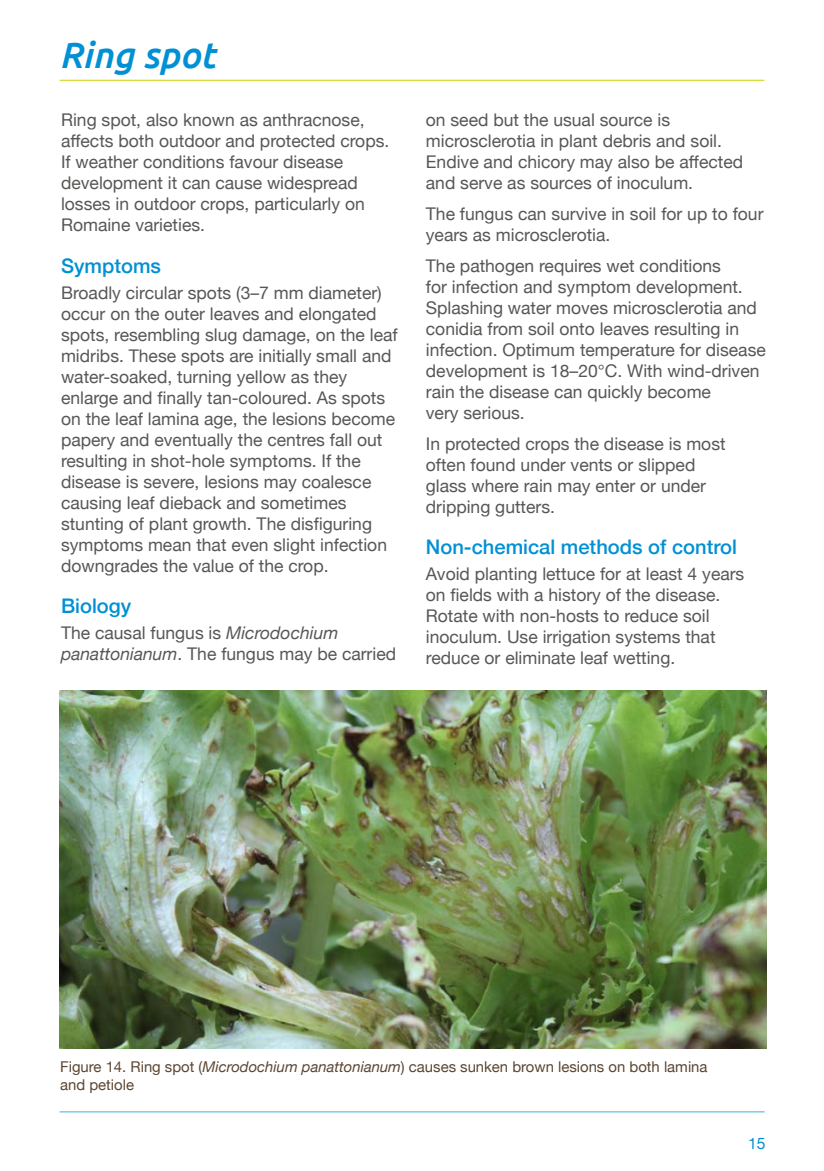
<style>
.page{position:relative;width:824px;height:1171px;background:#fff}
.page>*{position:absolute;margin:0;border:0;box-sizing:border-box;transform-origin:0 0}
.SUB_TITLE{font:italic 500 36.75px "Ubuntu";color:#0090d4}
.BLUE_SUB_HEADING_1{font:500 20.12px "Helvetica Neue";color:#0090d4}
.MAIN_BODY{font:17.5px/21px "Helvetica Neue";color:#575756}
.t1{font:15.75px "Helvetica Neue";color:#0090d4}
.MAIN_CAPTION{font:14.88px/17.8px "Helvetica Neue";color:#5c4530}
.s1{font-style:italic}
</style>
<div class="page">
<hr style="left:60px;top:1111px;width:704px;height:1px;background:#0090d4">
<img style="left:60px;top:691px;width:706px;height:357px">
<hr style="left:60px;top:80px;width:704px;height:1px;background:#c8d300">
<p class="SUB_TITLE" style="left:60px;top:33px;width:157px">Ring spot</p>
<p class="MAIN_BODY" style="left:61px;top:110px;width:330px">Ring spot, also known as anthracnose, affects both outdoor and protected crops.<br>If weather conditions favour disease development it can cause widespread losses in outdoor crops, particularly on Romaine varieties.</p>
<p class="BLUE_SUB_HEADING_1" style="left:61px;top:249px;width:101px">Symptoms</p>
<p class="MAIN_BODY" style="left:61px;top:283px;width:338px">Broadly circular spots (3–7 mm diameter) occur on the outer leaves and elongated spots, resembling slug damage, on the leaf midribs. These spots are initially small and water-soaked, turning yellow as they enlarge and finally tan-coloured. As spots on the leaf lamina age, the lesions become papery and eventually the centres fall out resulting in shot-hole symptoms. If the disease is severe, lesions may coalesce causing leaf dieback and sometimes stunting of plant growth. The disfiguring symptoms mean that even slight infection downgrades the value of the crop.</p>
<p class="BLUE_SUB_HEADING_1" style="left:61px;top:590px;width:72px">Biology</p>
<p class="MAIN_BODY" style="left:61px;top:623px;width:336px">The causal fungus is <span class="s1">Microdochium panattonianum</span>. The fungus may be carried</p>
<p class="MAIN_BODY" style="left:426px;top:110px;width:319px">on seed but the usual source is microsclerotia in plant debris and soil.<br>Endive and chicory may also be affected and serve as sources of inoculum.</p>
<p class="MAIN_BODY" style="left:426px;top:204px;width:339px">The fungus can survive in soil for up to four years as microsclerotia.</p>
<p class="MAIN_BODY" style="left:426px;top:256px;width:341px">The pathogen requires wet conditions<br>for infection and symptom development.<br>Splashing water moves microsclerotia and conidia from soil onto leaves resulting in infection. Optimum temperature for disease development is 18–20°C. With wind-driven rain the disease can quickly become<br>very serious.</p>
<p class="MAIN_BODY" style="left:426px;top:434px;width:301px">In protected crops the disease is most often found under vents or slipped glass where rain may enter or under dripping gutters.</p>
<p class="BLUE_SUB_HEADING_1" style="left:426px;top:531px;width:312px">Non-chemical methods of control</p>
<p class="MAIN_BODY" style="left:426px;top:565px;width:320px">Avoid planting lettuce for at least 4 years on fields with a history of the disease.<br>Rotate with non-hosts to reduce soil inoculum. Use irrigation systems that reduce or eliminate leaf wetting.</p>
<p class="MAIN_CAPTION" style="left:60px;top:1059px;width:648px">Figure 14. Ring spot (<span class="s1">Microdochium panattonianum</span>) causes sunken brown lesions on both lamina and petiole</p>
<p class="t1" style="left:748px;top:1131px;width:19px">15</p>
</div>
